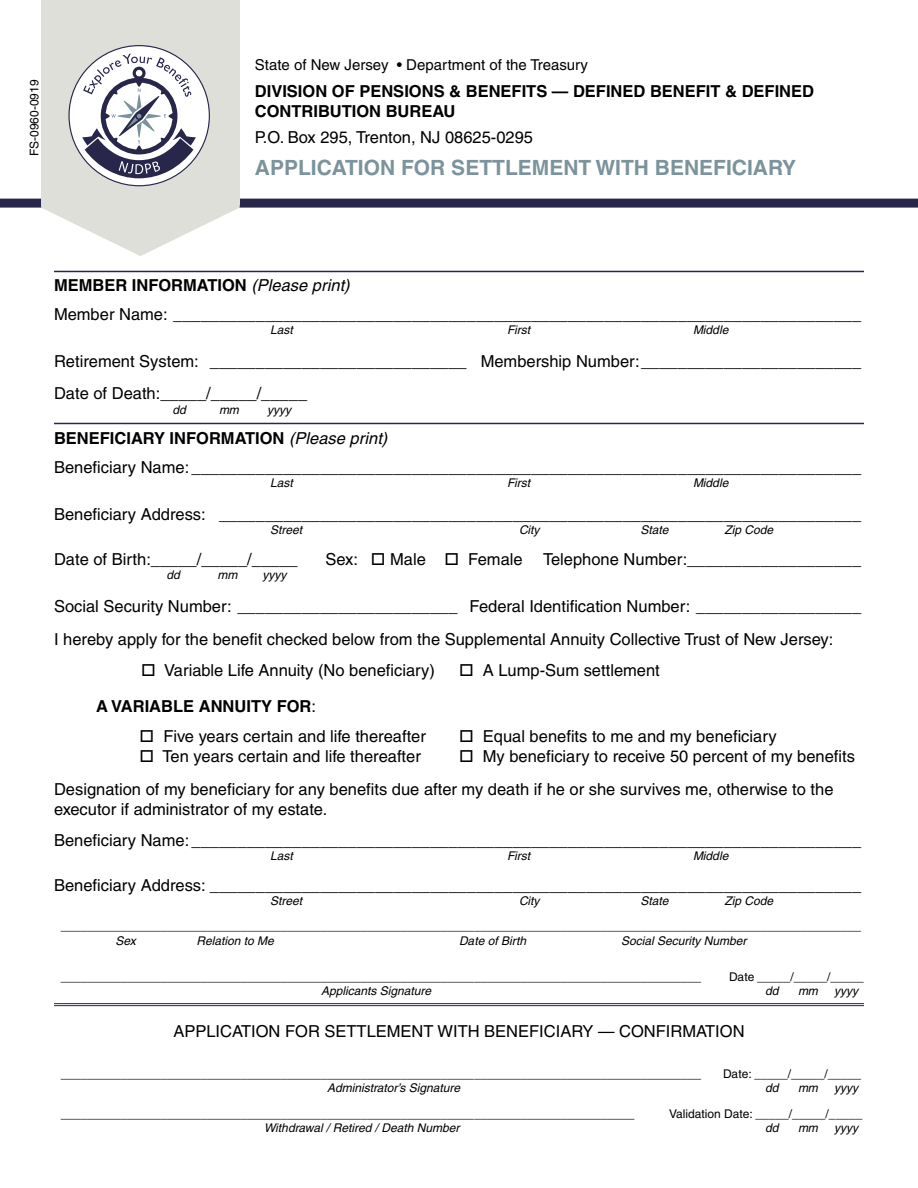
<style>
.page{position:relative;width:918px;height:1188px;background:#fff}
.page>*{position:absolute;margin:0;border:0;box-sizing:border-box;transform-origin:0 0}
.t1{font:700 21px "Helvetica";color:#7a939c}
.t2{font:16.5px/28.5px "Helvetica";color:#000}
.t3{font:700 16.5px/19.8px "Helvetica";color:#000}
.t4{font:15px "Helvetica";color:#000}
.t5{font:12px "Helvetica";color:#000}
.t6{font:italic 12px "Helvetica";color:#000}
.s1{font-weight:700}
.s2{font-style:italic}
.s3{font-weight:400}
</style>
<div class="page">
<div style="left:0;top:199px;width:918px;height:9px;background:#28274b"></div>
<div style="left:41px;top:0;width:199px;height:204px;background:#dfdfda"></div>
<svg style="left:41px;top:54px;width:199px;height:202px"></svg>
<hr style="left:54px;top:271px;width:810px;height:1px;background:#28274b">
<hr style="left:54px;top:423px;width:810px;height:1px;background:#28274b">
<hr style="left:54px;top:1003px;width:810px;height:1px;background:#28274b">
<hr style="left:54px;top:1005px;width:810px;height:1px;background:#28274b">
<p class="t5" style="left:27px;top:156px;width:78px;rotate:-90deg">FS-0960-0919</p>
<p class="t4" style="left:255px;top:56px;width:335px">State of New Jersey • Department of the Treasury</p>
<p class="t3" style="left:255px;top:81px;width:561px">DIVISION OF PENSIONS &amp; BENEFITS — DEFINED BENEFIT &amp; DEFINED<br>CONTRIBUTION BUREAU</p>
<p class="t2" style="left:255px;top:123px;width:280px">P.O. Box 295, Trenton, NJ 08625-0295</p>
<p class="t1" style="left:255px;top:155px;width:543px">APPLICATION FOR SETTLEMENT WITH BENEFICIARY</p>
<p class="t2" style="left:54px;top:271px;width:809px"><span class="s1">MEMBER INFORMATION</span> <span class="s2">(Please print)<br></span>Member Name: ___________________________________________________________________________</p>
<p class="t6" style="left:270px;top:323px;width:24px">Last</p>
<p class="t6" style="left:507px;top:323px;width:25px">First</p>
<p class="t6" style="left:693px;top:323px;width:37px">Middle</p>
<p class="t2" style="left:54px;top:345px;width:809px;line-height:32.7px">Retirement System: ____________________________ Membership Number:________________________<br>Date of Death:_____/_____/_____</p>
<p class="t6" style="left:172px;top:403px;width:15px">dd</p>
<p class="t6" style="left:219px;top:403px;width:21px">mm</p>
<p class="t6" style="left:267px;top:403px;width:25px">yyyy</p>
<p class="t2" style="left:54px;top:424px;width:809px"><span class="s1">BENEFICIARY INFORMATION</span> <span class="s2">(Please print)<br></span>Beneficiary Name: _________________________________________________________________________</p>
<p class="t6" style="left:270px;top:476px;width:24px">Last</p>
<p class="t6" style="left:507px;top:476px;width:25px">First</p>
<p class="t6" style="left:693px;top:476px;width:37px">Middle</p>
<p class="t2" style="left:54px;top:500px;width:809px">Beneficiary Address: ______________________________________________________________________</p>
<p class="t6" style="left:270px;top:523px;width:34px">Street</p>
<p class="t6" style="left:519px;top:523px;width:22px">City</p>
<p class="t6" style="left:640px;top:523px;width:30px">State</p>
<p class="t6" style="left:724px;top:523px;width:50px">Zip Code</p>
<p class="t2" style="left:54px;top:545px;width:245px">Date of Birth:_____/_____/_____</p>
<p class="t2" style="left:326px;top:545px;width:537px">Sex: □ Male □ Female Telephone Number:___________________</p>
<p class="t6" style="left:166px;top:568px;width:15px">dd</p>
<p class="t6" style="left:218px;top:568px;width:21px">mm</p>
<p class="t6" style="left:262px;top:568px;width:25px">yyyy</p>
<p class="t2" style="left:54px;top:590px;width:809px;line-height:32.7px">Social Security Number: ________________________ Federal Identification Number: __________________<br>I hereby apply for the benefit checked below from the Supplemental Annuity Collective Trust of New Jersey:</p>
<p class="t2" style="left:141px;top:656px;width:295px">□ Variable Life Annuity (No beneficiary)</p>
<p class="t2" style="left:459px;top:656px;width:202px">□ A Lump-Sum settlement</p>
<p class="t3" style="left:96px;top:696px;width:222px">A VARIABLE ANNUITY FOR<span class="s3">:</span></p>
<p class="t2" style="left:140px;top:722px;width:288px">□ Five years certain and life thereafter</p>
<p class="t2" style="left:459px;top:722px;width:319px">□ Equal benefits to me and my beneficiary</p>
<p class="t2" style="left:140px;top:742px;width:283px">□ Ten years certain and life thereafter</p>
<p class="t2" style="left:54px;top:740px;width:803px;line-height:33.3px;text-indent:405px">□ My beneficiary to receive 50 percent of my benefits<br>Designation of my beneficiary for any benefits due after my death if he or she survives me, otherwise to the</p>
<p class="t2" style="left:54px;top:794px;width:809px;line-height:30.6px">executor if administrator of my estate.<br>Beneficiary Name: _________________________________________________________________________</p>
<p class="t6" style="left:270px;top:849px;width:24px">Last</p>
<p class="t6" style="left:507px;top:849px;width:25px">First</p>
<p class="t6" style="left:693px;top:849px;width:37px">Middle</p>
<p class="t2" style="left:54px;top:871px;width:809px">Beneficiary Address: _______________________________________________________________________</p>
<p class="t6" style="left:270px;top:894px;width:34px">Street</p>
<p class="t6" style="left:519px;top:894px;width:22px">City</p>
<p class="t6" style="left:640px;top:894px;width:30px">State</p>
<p class="t6" style="left:724px;top:894px;width:50px">Zip Code</p>
<p class="t5" style="left:61px;top:919px;width:802px">________________________________________________________________________________________________________________________</p>
<p class="t6" style="left:116px;top:934px;width:22px">Sex</p>
<p class="t6" style="left:196px;top:934px;width:79px">Relation to Me</p>
<p class="t6" style="left:459px;top:934px;width:69px">Date of Birth</p>
<p class="t6" style="left:621px;top:934px;width:127px">Social Security Number</p>
<p class="t5" style="left:61px;top:970px;width:642px">________________________________________________________________________________________________</p>
<p class="t5" style="left:729px;top:970px;width:136px">Date _____/_____/_____</p>
<p class="t6" style="left:321px;top:984px;width:112px">Applicants Signature</p>
<p class="t6" style="left:765px;top:984px;width:15px">dd</p>
<p class="t6" style="left:798px;top:984px;width:21px">mm</p>
<p class="t6" style="left:834px;top:984px;width:25px">yyyy</p>
<p class="t2" style="left:173px;top:1016px;width:573px">APPLICATION FOR SETTLEMENT WITH BENEFICIARY — CONFIRMATION</p>
<p class="t5" style="left:61px;top:1067px;width:642px">________________________________________________________________________________________________</p>
<p class="t5" style="left:723px;top:1067px;width:140px">Date: _____/_____/_____</p>
<p class="t6" style="left:327px;top:1081px;width:135px">Administrator’s Signature</p>
<p class="t6" style="left:765px;top:1081px;width:15px">dd</p>
<p class="t6" style="left:798px;top:1081px;width:21px">mm</p>
<p class="t6" style="left:834px;top:1081px;width:25px">yyyy</p>
<p class="t5" style="left:61px;top:1106px;width:575px">______________________________________________________________________________________</p>
<p class="t5" style="left:669px;top:1106px;width:195px">Validation Date: _____/_____/_____</p>
<p class="t6" style="left:264px;top:1121px;width:197px">Withdrawal / Retired / Death Number</p>
<p class="t6" style="left:765px;top:1121px;width:15px">dd</p>
<p class="t6" style="left:798px;top:1121px;width:21px">mm</p>
<p class="t6" style="left:834px;top:1121px;width:25px">yyyy</p>
</div>
